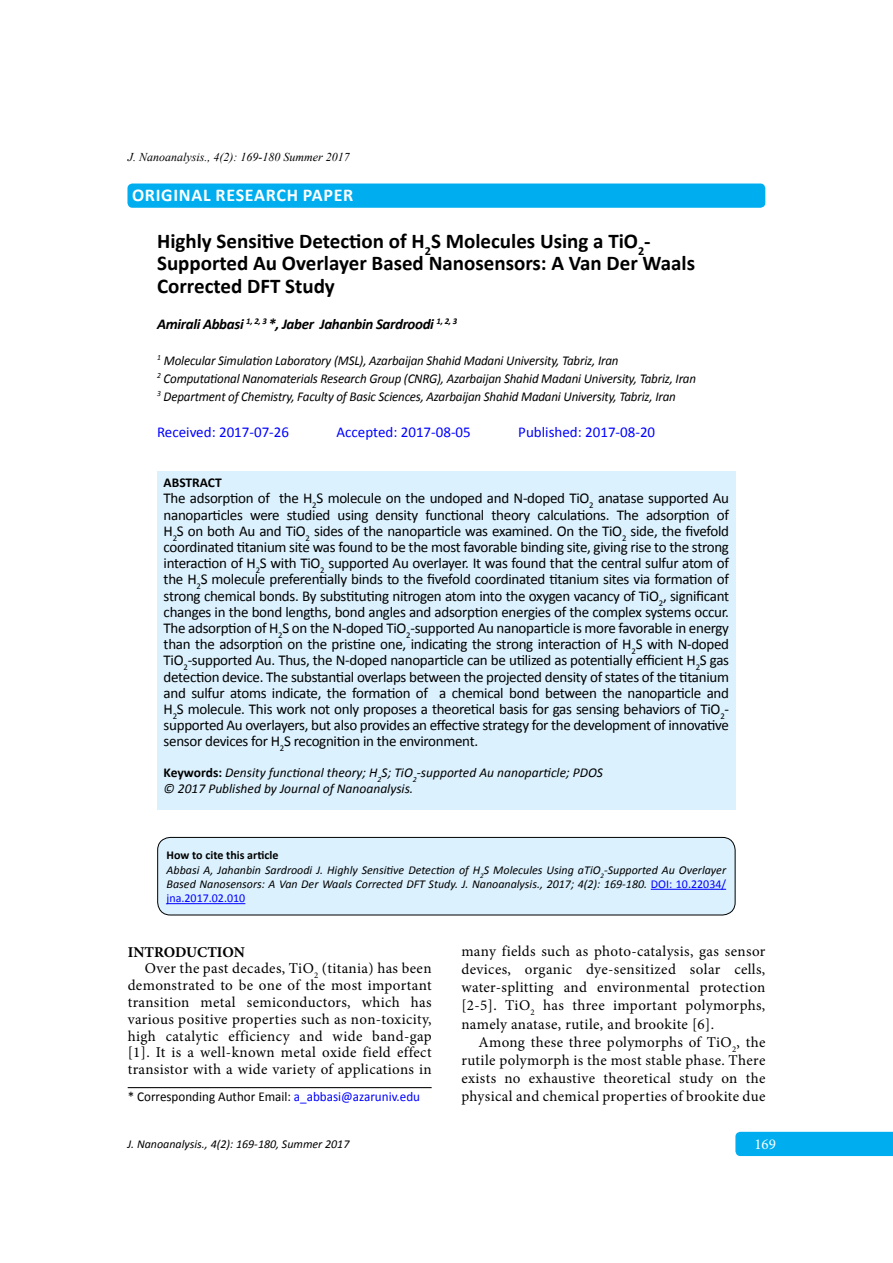
<style>
.page{position:relative;width:893px;height:1263px;background:#fff}
.page>*{position:absolute;margin:0;border:0;box-sizing:border-box;transform-origin:0 0}
.t1{font:700 21px/22.6px "Calibri";color:#000}
.t2{font:700 19.5px "Calibri";letter-spacing:.04em;color:#fff}
.t3{font:700 18px "Calibri";letter-spacing:.04em;color:#fff}
.t4{font:15px/16.2px "Calibri";letter-spacing:-.02em;color:#000;text-align:justify}
.t5{font:15px/18.1px "Minion Pro";letter-spacing:.025em;color:#000;text-align:justify}
.t6{font:15px "Calibri";color:#00f}
.t7{font:italic 700 15px "Calibri";letter-spacing:-.025em;color:#000}
.t8{font:700 15px "Minion Pro";color:#000}
.t9{font:15px "Minion Pro";color:#fff}
.t10{font:italic 13.5px/18px "Calibri";letter-spacing:-.015em;color:#000;scale:.96 1}
.t11{font:italic 13.5px/16.2px "Calibri";letter-spacing:-.015em;color:#000}
.t12{font:13.5px "Calibri";color:#000}
.t13{font:700 13.5px "Calibri";color:#000}
.t14{font:italic 12px/14.4px "Calibri";color:#000}
.t15{font:italic 12px "Times New Roman";color:#000}
.s1{font-weight:700;font-style:normal}
.s2{font-style:normal;color:#00f}
.s3{color:#00f}
</style>
<div class="page">
<div style="left:735px;top:1132px;width:158px;height:24px;background:#00aeef"></div>
<hr style="left:128px;top:1087px;width:304px;height:1px;background:#000">
<div style="left:157px;top:471px;width:578px;height:339px;background:#dbf1fd"></div>
<div style="left:158px;top:837px;width:577px;height:78px;background:#dbf1fd;border-radius:13px"></div>
<hr style="left:651px;top:889px;width:75px;height:1px;background:#00f">
<hr style="left:167px;top:903px;width:78px;height:1px;background:#00f">
<div style="left:157px;top:837px;width:578px;height:78px;border:1px solid #000;border-radius:13px"></div>
<div style="left:128px;top:184px;width:637px;height:23px;background:#00aeef;border-radius:4px"></div>
<div style="left:127px;top:183px;width:638px;height:25px;border:2px solid #00aeef;border-radius:4px"></div>
<p class="t15" style="left:128px;top:149px;width:223px">J. Nanoanalysis., 4(2): 169-180 Summer 2017</p>
<h2 class="t2" style="left:165px;top:181px;width:166px">RESEARCH ARTICLE</h2>
<p class="t3" style="left:132px;top:183px;width:223px">ORIGINAL RESEARCH PAPER</p>
<h1 class="t1" style="left:157px;top:229px;width:540px">Highly Sensitive Detection of H<sub>2</sub>S Molecules Using a TiO<sub>2</sub>-<br>Supported Au Overlayer Based Nanosensors: A Van Der Waals<br>Corrected DFT Study</h1>
<p class="t7" style="left:157px;top:314px;width:302px">Amirali Abbasi <sup>1,</sup> <sup>2,</sup> <sup>3</sup> *, Jaber Jahanbin Sardroodi <sup>1,</sup> <sup>2,</sup> <sup>3</sup></p>
<p class="t10" style="left:157px;top:351px;width:563px"><sup>1</sup> Molecular Simulation Laboratory (MSL), Azarbaijan Shahid Madani University, Tabriz, Iran<br><sup>2</sup> Computational Nanomaterials Research Group (CNRG), Azarbaijan Shahid Madani University, Tabriz, Iran<br><sup>3</sup> Department of Chemistry, Faculty of Basic Sciences, Azarbaijan Shahid Madani University, Tabriz, Iran</p>
<p class="t6" style="left:157px;top:422px;width:133px">Received: 2017-07-26</p>
<p class="t6" style="left:337px;top:422px;width:136px">Accepted: 2017-08-05</p>
<p class="t6" style="left:518px;top:422px;width:138px">Published: 2017-08-20</p>
<p class="t13" style="left:164px;top:474px;width:60px">ABSTRACT</p>
<p class="t4" style="left:164px;top:490px;width:567px">The adsorption of the H<sub>2</sub>S molecule on the undoped and N-doped TiO<sub>2</sub> anatase supported Au nanoparticles were studied using density functional theory calculations. The adsorption of H<sub>2</sub>S on both Au and TiO<sub>2</sub> sides of the nanoparticle was examined. On the TiO<sub>2</sub> side, the fivefold coordinated titanium site was found to be the most favorable binding site, giving rise to the strong interaction of H<sub>2</sub>S with TiO<sub>2</sub> supported Au overlayer. It was found that the central sulfur atom of the H<sub>2</sub>S molecule preferentially binds to the fivefold coordinated titanium sites via formation of strong chemical bonds. By substituting nitrogen atom into the oxygen vacancy of TiO<sub>2</sub>, significant changes in the bond lengths, bond angles and adsorption energies of the complex systems occur.<br>The adsorption of H<sub>2</sub>S on the N-doped TiO<sub>2</sub>-supported Au nanoparticle is more favorable in energy than the adsorption on the pristine one, indicating the strong interaction of H<sub>2</sub>S with N-doped TiO<sub>2</sub>-supported Au. Thus, the N-doped nanoparticle can be utilized as potentially efficient H<sub>2</sub>S gas detection device. The substantial overlaps between the projected density of states of the titanium and sulfur atoms indicate, the formation of a chemical bond between the nanoparticle and H<sub>2</sub>S molecule. This work not only proposes a theoretical basis for gas sensing behaviors of TiO<sub>2</sub>- supported Au overlayers, but also provides an effective strategy for the development of innovative sensor devices for H<sub>2</sub>S recognition in the environment.</p>
<p class="t11" style="left:164px;top:764px;width:441px"><span class="s1">Keywords:</span> Density functional theory; H<sub>2</sub>S; TiO<sub>2</sub>-supported Au nanoparticle; PDOS © 2017 Published by Journal of Nanoanalysis.</p>
<p class="t14" style="left:167px;top:847px;width:561px"><span class="s1">How to cite this article<br></span>Abbasi A, Jahanbin Sardroodi J. Highly Sensitive Detection of H<sub>2</sub>S Molecules Using aTiO<sub>2</sub>-Supported Au Overlayer Based Nanosensors: A Van Der Waals Corrected DFT Study. J. Nanoanalysis., 2017; 4(2): 169-180. <span class="s2">DOI: 10.22034/ jna.2017.02.010</span></p>
<p class="t8" style="left:128px;top:941px;width:119px">INTRODUCTION</p>
<p class="t5" style="left:145px;top:960px;width:288px">Over the past decades, TiO<sub>2</sub> (titania) has been</p>
<p class="t5" style="left:128px;top:976px;width:305px">demonstrated to be one of the most important</p>
<p class="t5" style="left:128px;top:993px;width:305px">transition metal semiconductors, which has</p>
<p class="t5" style="left:128px;top:1010px;width:305px">various positive properties such as non-toxicity,</p>
<p class="t5" style="left:128px;top:1027px;width:305px">high catalytic efficiency and wide band-gap</p>
<p class="t5" style="left:128px;top:1044px;width:305px">[1]. It is a well-known metal oxide field effect</p>
<p class="t5" style="left:128px;top:1060px;width:305px">transistor with a wide variety of applications in</p>
<p class="t12" style="left:128px;top:1088px;width:294px">* Corresponding Author Email: <span class="s3">a_abbasi@azaruniv.edu</span></p>
<p class="t5" style="left:461px;top:942px;width:306px">many fields such as photo-catalysis, gas sensor devices, organic dye-sensitized solar cells, water-splitting and environmental protection [2-5]. TiO<sub>2</sub> has three important polymorphs, namely anatase, rutile, and brookite [6].</p>
<p class="t5" style="left:461px;top:1033px;width:306px;text-indent:17px">Among these three polymorphs of TiO<sub>2</sub>, the rutile polymorph is the most stable phase. There exists no exhaustive theoretical study on the physical and chemical properties of brookite due</p>
<p class="t14" style="left:128px;top:1137px;width:223px">J. Nanoanalysis., 4(2): 169-180, Summer 2017</p>
<p class="t9" style="left:754px;top:1134px;width:23px">169</p>
</div>
